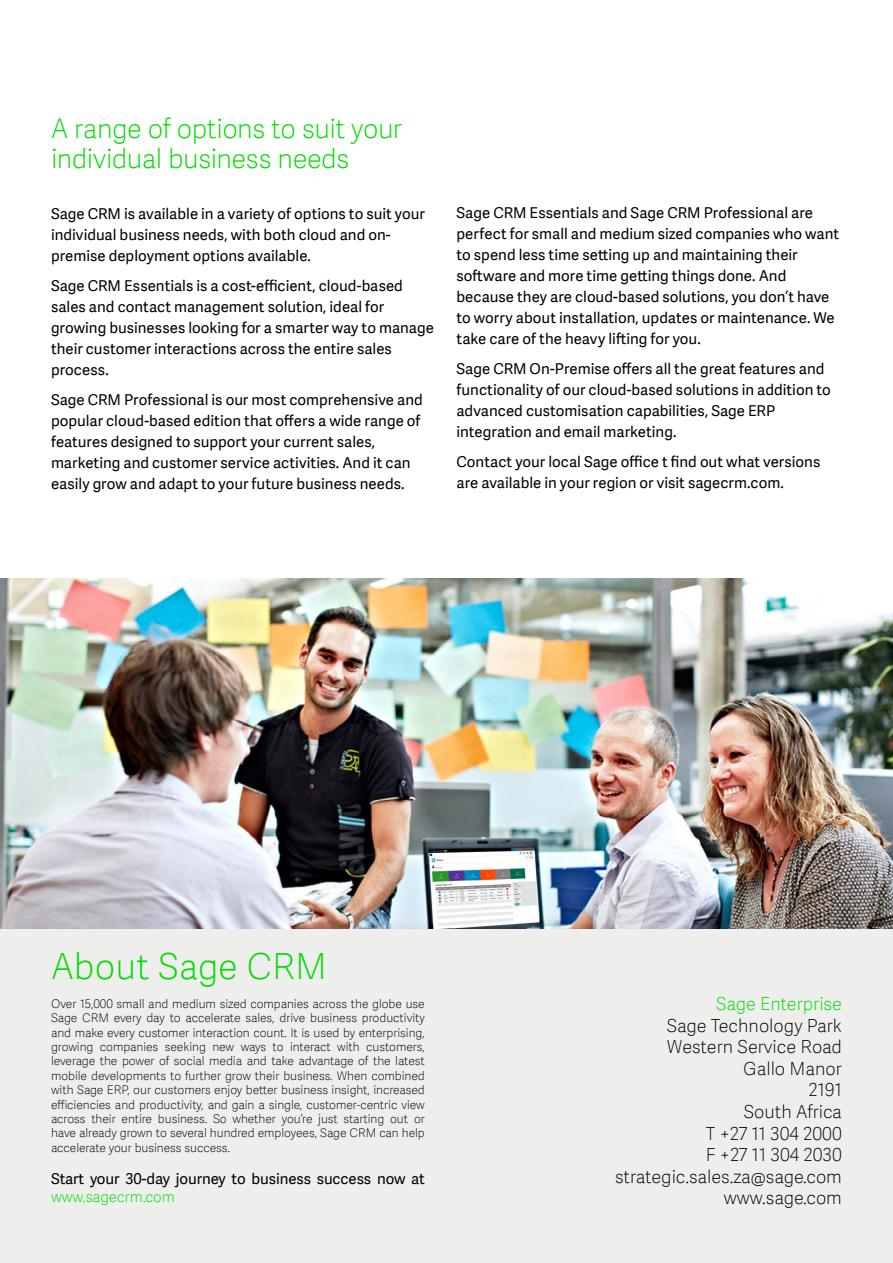
<style>
.page{position:relative;width:893px;height:1263px;background:#fff}
.page>*{position:absolute;margin:0;border:0;box-sizing:border-box;transform-origin:0 0}
.t1{font:36px "Adelle Sans SAGE Th";color:#00dc00}
.t2{font:27px/30px "Adelle Sans SAGE Th";letter-spacing:-.02em;color:#00dc00}
.t3{font:18px/21.6px "Adelle Sans SAGE Th";color:#000;text-align:right}
.t4{font:18px "Adelle Sans SAGE Th";color:#00dc00}
.t5{font:15px/21px "Adelle Sans SAGE";color:#000}
.t6{font:15px "Adelle Sans SAGE Th";letter-spacing:-.005em;color:#00dc00}
.t7{font:12px/14.4px "Adelle Sans SAGE Th";letter-spacing:-.005em;color:#000;text-align:justify}
</style>
<div class="page">
<img style="left:0;top:578px;width:893px;height:351px">
<div style="left:0;top:929px;width:893px;height:334px;background:#eeeeed"></div>
<h2 class="t2" style="left:51px;top:113px;width:353px">A range of options to suit your individual business needs</h2>
<p class="t5" style="left:51px;top:203px;width:375px">Sage CRM is available in a variety of options to suit your individual business needs, with both cloud and on&shy;premise deployment options available.</p>
<p class="t5" style="left:51px;top:275px;width:384px">Sage CRM Essentials is a cost-efficient, cloud-based sales and contact management solution, ideal for growing businesses looking for a smarter way to manage their customer interactions across the entire sales process.</p>
<p class="t5" style="left:51px;top:389px;width:373px">Sage CRM Professional is our most comprehensive and popular cloud-based edition that offers a wide range of features designed to support your current sales, marketing and customer service activities. And it can easily grow and adapt to your future business needs.</p>
<p class="t5" style="left:456px;top:201px;width:384px">Sage CRM Essentials and Sage CRM Professional are perfect for small and medium sized companies who want to spend less time setting up and maintaining their software and more time getting things done. And because they are cloud-based solutions, you don’t have to worry about installation, updates or maintenance. We take care of the heavy lifting for you.</p>
<p class="t5" style="left:456px;top:357px;width:376px">Sage CRM On-Premise offers all the great features and functionality of our cloud-based solutions in addition to advanced customisation capabilities, Sage ERP integration and email marketing.</p>
<p class="t5" style="left:456px;top:450px;width:365px">Contact your local Sage office t find out what versions are available in your region or visit sagecrm.com.</p>
<h1 class="t1" style="left:51px;top:941px;width:278px">About Sage CRM</h1>
<p class="t7" style="left:51px;top:996px;width:375px">Over 15,000 small and medium sized companies across the globe use Sage CRM every day to accelerate sales, drive business productivity and make every customer interaction count. It is used by enterprising, growing companies seeking new ways to interact with customers, leverage the power of social media and take advantage of the latest mobile developments to further grow their business. When combined with Sage ERP, our customers enjoy better business insight, increased efficiencies and productivity, and gain a single, customer-centric view across their entire business. So whether you’re just starting out or have already grown to several hundred employees, Sage CRM can help accelerate your business success.</p>
<p class="t5" style="left:51px;top:1168px;width:375px">Start your 30-day journey to business success now at</p>
<p class="t6" style="left:51px;top:1186px;width:125px">www.sagecrm.com</p>
<p class="t4" style="left:716px;top:991px;width:127px">Sage Enterprise</p>
<p class="t3" style="left:615px;top:1014px;width:228px">Sage Technology Park<br>Western Service Road<br>Gallo Manor<br>2191<br>South Africa<br>T +27 11 304 2000<br>F +27 11 304 2030 strategic.sales.za@sage.com www.sage.com</p>
</div>
